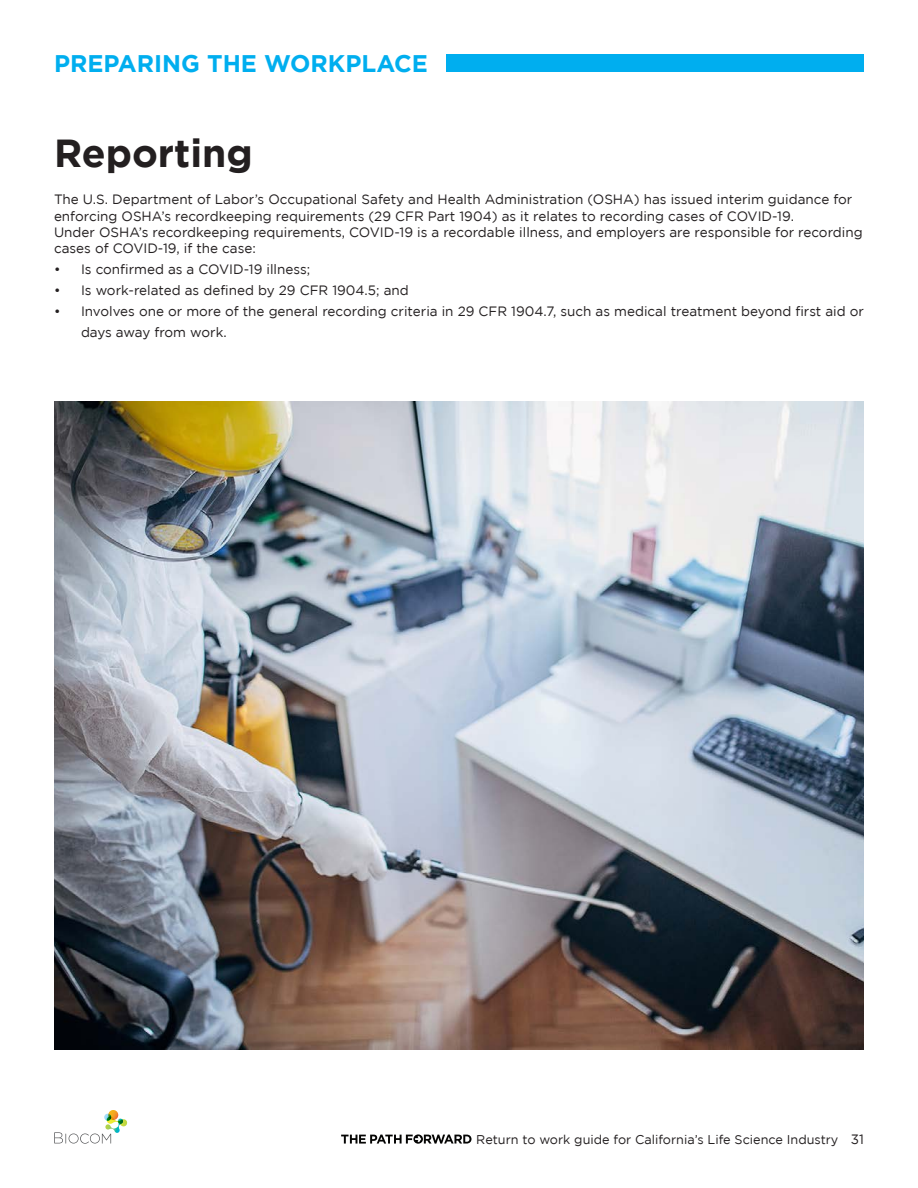
<style>
.page{position:relative;width:918px;height:1188px;background:#fff}
.page>*{position:absolute;margin:0;border:0;box-sizing:border-box;transform-origin:0 0}
.t1{font:700 39px "Gotham";color:#231f20}
.t2{font:700 24px "Gotham";color:#00aeef}
.t3{font:13.5px/16.2px "Gotham";color:#231f20}
.t4{font:12.6px "Gotham";color:#231f20}
.s1{font-size:13.5px}
</style>
<div class="page">
<svg style="left:341px;top:1134px;width:131px;height:10px"></svg>
<svg style="left:54px;top:1110px;width:74px;height:34px"></svg>
<img style="left:54px;top:402px;width:810px;height:648px">
<div style="left:446px;top:54px;width:418px;height:18px;background:#00aeef"></div>
<p class="t2" style="left:54px;top:49px;width:376px">PREPARING THE WORKPLACE</p>
<p class="t1" style="left:54px;top:131px;width:200px">Reporting</p>
<p class="t3" style="left:54px;top:191px;width:800px">The U.S. Department of Labor’s Occupational Safety and Health Administration (OSHA) has issued interim guidance for enforcing OSHA’s recordkeeping requirements (29 CFR Part 1904) as it relates to recording cases of COVID-19.</p>
<p class="t3" style="left:54px;top:224px;width:810px">Under OSHA’s recordkeeping requirements, COVID-19 is a recordable illness, and employers are responsible for recording cases of COVID-19, if the case:</p>
<p class="t3" style="left:54px;top:261px;width:258px">• Is confirmed as a COVID-19 illness;</p>
<p class="t3" style="left:54px;top:282px;width:356px">• Is work-related as defined by 29 CFR 1904.5; and</p>
<p class="t3" style="left:81px;top:300px;width:785px;line-height:21px;text-indent:-27px">• Involves one or more of the general recording criteria in 29 CFR 1904.7, such as medical treatment beyond first aid or days away from work.</p>
<p class="t4" style="left:476px;top:1132px;width:389px">Return to work guide for California’s Life Science Industry <span class="s1">31</span></p>
</div>
